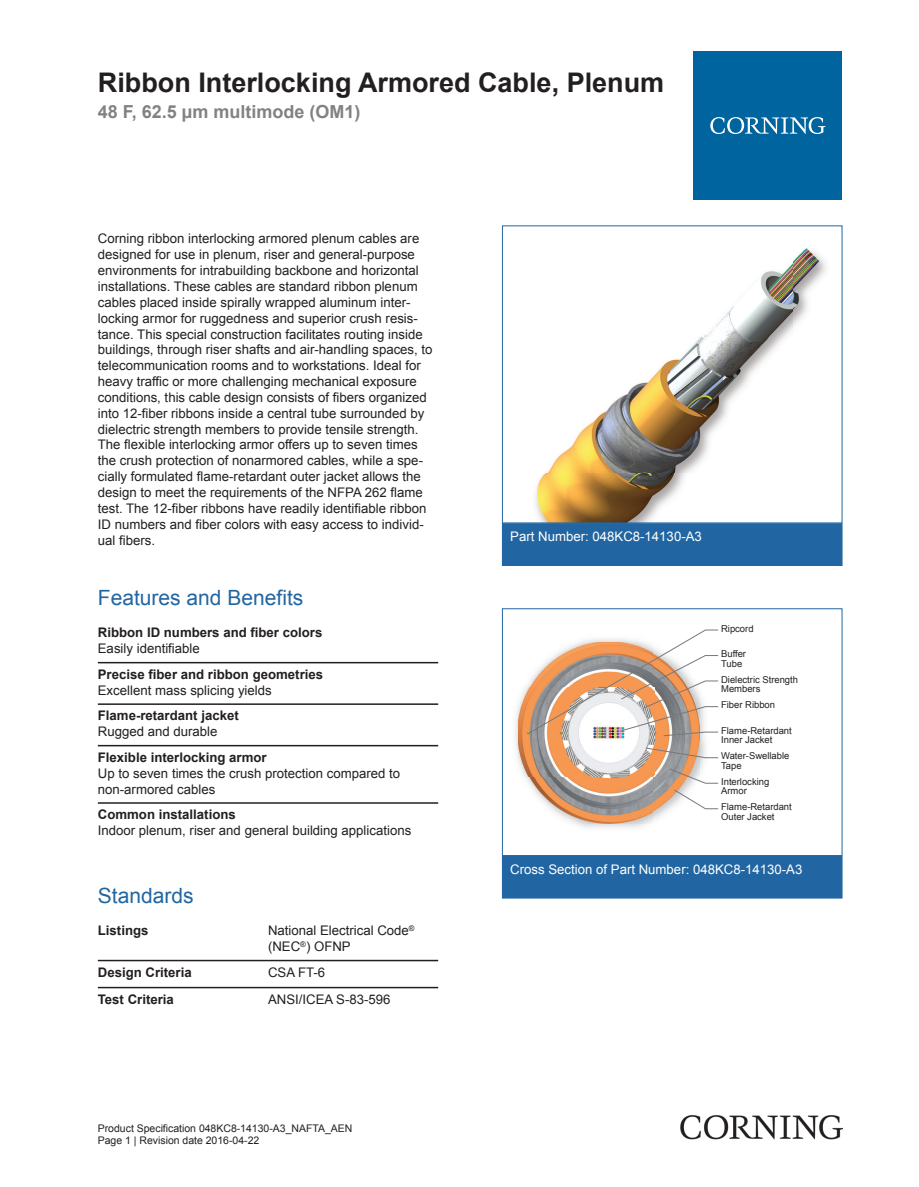
<style>
.page{position:relative;width:919px;height:1187px;background:#fff}
.page>*{position:absolute;margin:0;border:0;box-sizing:border-box;transform-origin:0 0}
.t1{font:700 27px "Arial";color:#231f20}
.t2{font:21px "Arial";color:#2166a2}
.t3{font:700 18px "Arial";color:#808285}
.t4{font:13.2px/15.9px "Arial";color:#231f20}
.t5{font:700 13.2px "Arial";color:#231f20}
.t6{font:13.2px "Arial";color:#fff}
.t7{font:10.5px/12.6px "Arial";color:#231f20}
.t8{font:9.45px/9.4px "Arial";color:#231f20}
</style>
<div class="page">
<img style="left:535px;top:248px;width:291px;height:273px">
<div style="left:502px;top:523px;width:340px;height:42px;background:#2166a2"></div>
<div style="left:502px;top:523px;width:340px;height:43px;border:1px solid #2166a2"></div>
<img style="left:515px;top:709px;width:196px;height:119px">
<img style="left:518px;top:684px;width:181px;height:139px">
<svg style="left:529px;top:629px;width:189px;height:180px"></svg>
<div style="left:502px;top:608px;width:340px;height:247px;border:1px solid #2166a2"></div>
<div style="left:502px;top:856px;width:340px;height:42px;background:#2166a2"></div>
<div style="left:502px;top:855px;width:340px;height:43px;border:1px solid #2166a2"></div>
<hr style="left:98px;top:662px;width:340px;height:1px;background:#231f20">
<hr style="left:98px;top:703px;width:340px;height:1px;background:#231f20">
<hr style="left:98px;top:744px;width:340px;height:2px;background:#231f20">
<hr style="left:98px;top:802px;width:340px;height:1px;background:#231f20">
<hr style="left:98px;top:959px;width:170px;height:2px;background:#231f20">
<hr style="left:268px;top:959px;width:170px;height:2px;background:#231f20">
<hr style="left:98px;top:986px;width:170px;height:2px;background:#231f20">
<hr style="left:268px;top:986px;width:170px;height:2px;background:#231f20">
<div style="left:693px;top:51px;width:149px;height:149px;background:#00649e"></div>
<svg style="left:710px;top:117px;width:115px;height:17px"></svg>
<img style="left:680px;top:1115px;width:162px;height:24px">
<h1 class="t1" style="left:98px;top:64px;width:568px">Ribbon Interlocking Armored Cable, Plenum</h1>
<h3 class="t3" style="left:98px;top:100px;width:264px">48 F, 62.5 µm multimode (OM1)</h3>
<p class="t4" style="left:98px;top:231px;width:336px">Corning ribbon interlocking armored plenum cables are designed for use in plenum, riser and general -purpose environments for intrabuilding backbone and horizontal installations. These cables are standard ribbon plenum cables placed inside spirally wrapped aluminum inter&shy;locking armor for ruggedness and superior crush resis&shy;tance. This special construction facilitates routing inside buildings, through riser shafts and air -handling spaces, to telecommunication rooms and to workstations. Ideal for heavy traffic or more challenging mechanical exposure conditions, this cable design consists of fibers organized into 12 -fiber ribbons inside a central tube surrounded by dielectric strength members to provide tensile strength.<br>The flexible interlocking armor offers up to seven times the crush protection of nonarmored cables, while a spe&shy;cially formulated flame -retardant outer jacket allows the design to meet the requirements of the NFPA 262 flame test. The 12 -fiber ribbons have readily identifiable ribbon ID numbers and fiber colors with easy access to individ&shy;ual fibers.</p>
<h2 class="t2" style="left:98px;top:584px;width:207px">Features and Benefits</h2>
<p class="t5" style="left:98px;top:624px;width:226px">Ribbon ID numbers and fiber colors</p>
<p class="t4" style="left:98px;top:640px;width:103px">Easily identifiable</p>
<p class="t5" style="left:98px;top:665px;width:227px">Precise fiber and ribbon geometries</p>
<p class="t4" style="left:98px;top:682px;width:175px">Excellent mass splicing yields</p>
<p class="t5" style="left:98px;top:707px;width:142px">Flame-retardant jacket</p>
<p class="t4" style="left:98px;top:723px;width:121px">Rugged and durable</p>
<p class="t5" style="left:98px;top:748px;width:170px">Flexible interlocking armor</p>
<p class="t4" style="left:98px;top:765px;width:304px">Up to seven times the crush protection compared to non-armored cables</p>
<p class="t5" style="left:98px;top:805px;width:139px">Common installations</p>
<p class="t4" style="left:98px;top:822px;width:315px">Indoor plenum, riser and general building applications</p>
<h2 class="t2" style="left:98px;top:881px;width:97px">Standards</h2>
<p class="t5" style="left:98px;top:921px;width:52px">Listings</p>
<p class="t4" style="left:268px;top:922px;width:148px">National Electrical Code<sup>® </sup>(NEC<sup>®</sup>) OFNP</p>
<p class="t5" style="left:98px;top:963px;width:95px">Design Criteria</p>
<p class="t4" style="left:268px;top:964px;width:59px">CSA FT-6</p>
<p class="t5" style="left:98px;top:990px;width:78px">Test Criteria</p>
<p class="t4" style="left:268px;top:991px;width:124px">ANSI/ICEA S-83-596</p>
<p class="t7" style="left:98px;top:1121px;width:256px">Product Specification 048KC8-14130-A3_NAFTA_AEN<br>Page 1 | Revision date 2016-04-22</p>
<p class="t6" style="left:510px;top:527px;width:193px">Part Number: 048KC8-14130-A3</p>
<p class="t8" style="left:721px;top:623px;width:34px">Ripcord</p>
<p class="t8" style="left:721px;top:649px;width:26px">Buffer<br>Tube</p>
<p class="t8" style="left:721px;top:674px;width:78px">Dielectric Strength<br>Members</p>
<p class="t8" style="left:721px;top:700px;width:55px">Fiber Ribbon</p>
<p class="t8" style="left:721px;top:725px;width:72px">Flame-Retardant<br>Inner Jacket</p>
<p class="t8" style="left:721px;top:751px;width:70px">Water-Swellable<br>Tape</p>
<p class="t8" style="left:721px;top:776px;width:50px">Interlocking<br>Armor</p>
<p class="t8" style="left:721px;top:802px;width:72px">Flame-Retardant<br>Outer Jacket</p>
<p class="t6" style="left:510px;top:860px;width:293px">Cross Section of Part Number: 048KC8-14130-A3</p>
</div>
